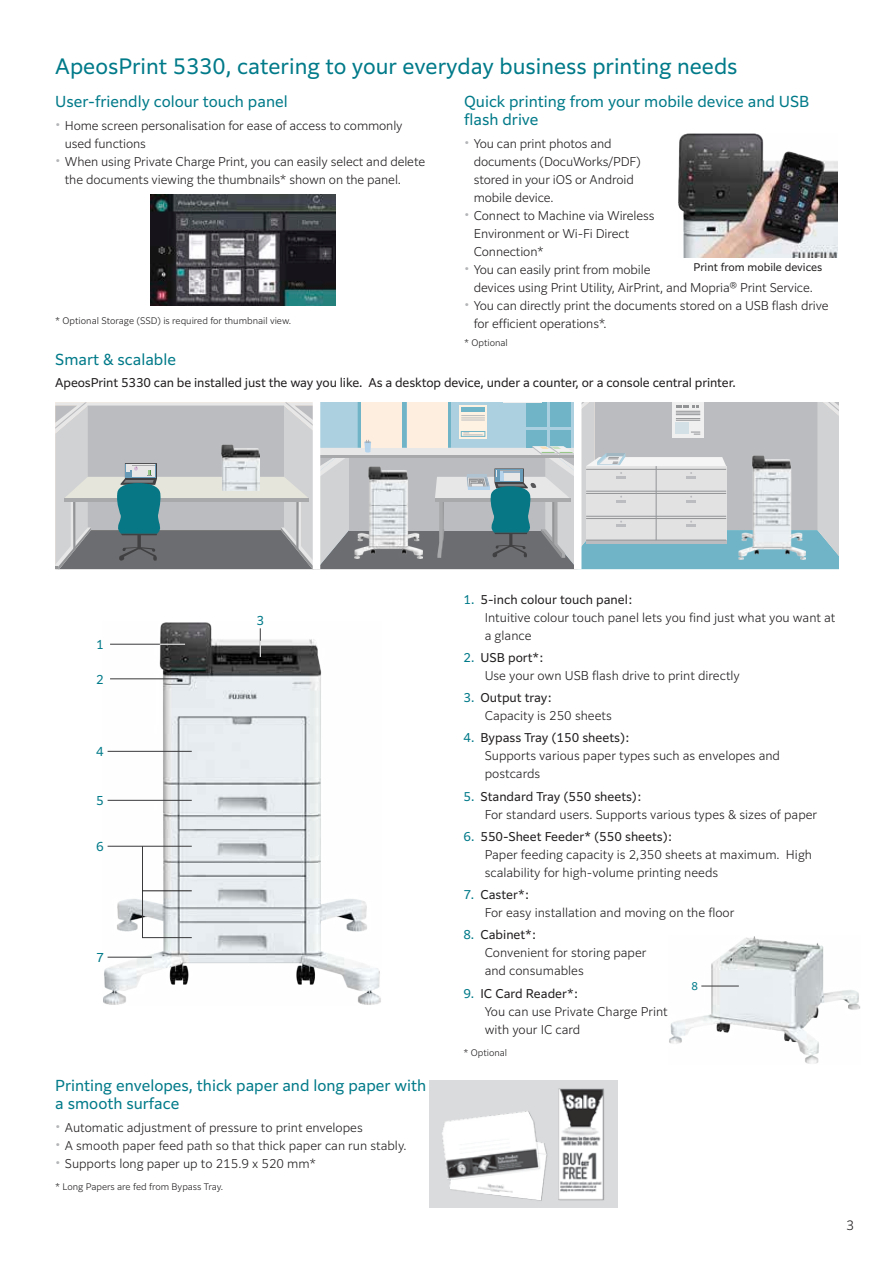
<style>
.page{position:relative;width:893px;height:1263px;background:#fff}
.page>*{position:absolute;margin:0;border:0;box-sizing:border-box;transform-origin:0 0}
.t1{font:21px "Clarimo UDPE";color:#007a89}
.t2{font:15px/18px "Clarimo UDPE";color:#007a89}
.t3{font:300 12.75px "Clarimo UDPE";color:#211e1e}
.t4{font:12.15px "Clarimo UDPE";color:#007a89}
.t5{font:300 12px/18px "Clarimo UDPE";letter-spacing:-.01em;color:#211e1e}
.t6{font:12px "Clarimo UDPE";letter-spacing:-.01em;color:#211e1e}
.t7{font:10.5px "Clarimo UDPE";color:#211e1e}
.t8{font:10.5px "Clarimo UDPE";color:#007a89}
.t9{font:300 9px "Clarimo UDPE";color:#211e1e}
.s1{font-size:15px;color:#b3b5b8}
.s2{font-weight:400;color:#007a89}
.s3{font-weight:400}
</style>
<div class="page">
<img style="left:150px;top:195px;width:185px;height:111px">
<div style="left:55px;top:402px;width:784px;height:174px;background:linear-gradient(to right,#fff,#fff)"></div>
<svg style="left:55px;top:402px;width:784px;height:167px;background:#b0babd"></svg>
<div style="left:313px;top:402px;width:7px;height:167px;background:#fff"></div>
<div style="left:574px;top:402px;width:7px;height:167px;background:#fff"></div>
<img style="left:221px;top:445px;width:39px;height:46px">
<img style="left:738px;top:456px;width:67px;height:103px">
<img style="left:355px;top:466px;width:67px;height:92px">
<div style="left:429px;top:1080px;width:189px;height:128px;background:#dadbdc"></div>
<img style="left:442px;top:1111px;width:106px;height:90px">
<img style="left:558px;top:1088px;width:46px;height:113px">
<img style="left:678px;top:133px;width:159px;height:124px">
<img style="left:103px;top:622px;width:278px;height:383px">
<hr style="left:110px;top:644px;width:75px;height:1px;background:#39393b">
<hr style="left:110px;top:678px;width:68px;height:1px;background:#39393b">
<hr style="left:108px;top:751px;width:84px;height:1px;background:#39393b">
<hr style="left:108px;top:800px;width:84px;height:1px;background:#39393b">
<hr style="left:108px;top:957px;width:44px;height:1px;background:#39393b">
<hr style="left:108px;top:846px;width:84px;height:1px;background:#39393b">
<svg style="left:142px;top:845px;width:51px;height:93px"></svg>
<hr style="left:142px;top:890px;width:50px;height:1px;background:#211e1e">
<svg style="left:160px;top:644px;width:25px;height:1px"></svg>
<svg style="left:260px;top:628px;width:1px;height:29px"></svg>
<img style="left:669px;top:936px;width:192px;height:128px">
<hr style="left:701px;top:986px;width:38px;height:1px;background:#39393b">
<h1 class="t1" style="left:55px;top:49px;width:684px">ApeosPrint 5330, catering to your everyday business printing needs</h1>
<p class="t2" style="left:55px;top:92px;width:234px">User-friendly colour touch panel</p>
<p class="t5" style="left:65px;top:115px;width:339px;text-indent:-10px"><span class="s1">•</span> Home screen personalisation for ease of access to commonly used functions</p>
<p class="t5" style="left:65px;top:151px;width:362px;text-indent:-10px"><span class="s1">•</span> When using Private Charge Print, you can easily select and delete the documents viewing the thumbnails* shown on the panel.</p>
<p class="t9" style="left:55px;top:313px;width:237px">* Optional Storage (SSD) is required for thumbnail view.</p>
<p class="t2" style="left:464px;top:92px;width:347px">Quick printing from your mobile device and USB flash drive</p>
<p class="t5" style="left:474px;top:133px;width:169px;text-indent:-10px"><span class="s1">•</span> You can print photos and documents (DocuWorks/PDF) stored in your iOS or Android mobile device.</p>
<p class="t5" style="left:474px;top:205px;width:182px;text-indent:-10px"><span class="s1">•</span> Connect to Machine via Wireless<br>Environment or Wi-Fi Direct<br>Connection*</p>
<p class="t5" style="left:474px;top:259px;width:341px;text-indent:-10px"><span class="s1">•</span> You can easily print from mobile<br>devices using Print Utility, AirPrint, and Mopria® Print Service.</p>
<p class="t5" style="left:474px;top:295px;width:356px;text-indent:-10px"><span class="s1">•</span> You can directly print the documents stored on a USB flash drive for efficient operations*.</p>
<p class="t9" style="left:464px;top:335px;width:45px">* Optional</p>
<p class="t7" style="left:693px;top:259px;width:130px">Print from mobile devices</p>
<p class="t2" style="left:55px;top:349px;width:122px">Smart &amp; scalable</p>
<p class="t6" style="left:55px;top:373px;width:682px">ApeosPrint 5330 can be installed just the way you like. As a desktop device, under a counter, or a console central printer.</p>
<p class="t4" style="left:96px;top:635px;width:9px">1</p>
<p class="t4" style="left:96px;top:669px;width:9px">2</p>
<p class="t4" style="left:96px;top:742px;width:9px">4</p>
<p class="t4" style="left:96px;top:791px;width:9px">5</p>
<p class="t4" style="left:96px;top:837px;width:9px">6</p>
<p class="t4" style="left:96px;top:948px;width:9px">7</p>
<p class="t4" style="left:256px;top:611px;width:9px">3</p>
<p class="t2" style="left:55px;top:1076px;width:372px">Printing envelopes, thick paper and long paper with a smooth surface</p>
<p class="t5" style="left:55px;top:1117px;width:309px"><span class="s1">•</span> Automatic adjustment of pressure to print envelopes</p>
<p class="t5" style="left:55px;top:1135px;width:353px"><span class="s1">•</span> A smooth paper feed path so that thick paper can run stably.</p>
<p class="t5" style="left:55px;top:1153px;width:262px"><span class="s1">•</span> Supports long paper up to 215.9 x 520 mm*</p>
<p class="t9" style="left:55px;top:1179px;width:169px">* Long Papers are fed from Bypass Tray.</p>
<p class="t5" style="left:485px;top:589px;width:352px;text-indent:-21px"><span class="s2">1.</span> <span class="s3">5-inch colour touch panel:<br></span>Intuitive colour touch panel lets you find just what you want at a glance</p>
<p class="t5" style="left:485px;top:647px;width:257px;text-indent:-21px"><span class="s2">2.</span> <span class="s3">USB port*:<br></span>Use your own USB flash drive to print directly</p>
<p class="t5" style="left:485px;top:688px;width:129px;text-indent:-21px"><span class="s2">3.</span> <span class="s3">Output tray:<br></span>Capacity is 250 sheets</p>
<p class="t5" style="left:485px;top:728px;width:297px;text-indent:-21px"><span class="s2">4.</span> <span class="s3">Bypass Tray (150 sheets):<br></span>Supports various paper types such as envelopes and postcards</p>
<p class="t5" style="left:485px;top:786px;width:334px;text-indent:-21px"><span class="s2">5.</span> <span class="s3">Standard Tray (550 sheets):<br></span>For standard users. Supports various types &amp; sizes of paper</p>
<p class="t5" style="left:485px;top:826px;width:329px;text-indent:-21px"><span class="s2">6.</span> <span class="s3">550-Sheet Feeder* (550 sheets):<br></span>Paper feeding capacity is 2,350 sheets at maximum. High scalability for high-volume printing needs</p>
<p class="t5" style="left:485px;top:885px;width:251px;text-indent:-21px"><span class="s2">7.</span> <span class="s3">Caster*:<br></span>For easy installation and moving on the floor</p>
<p class="t5" style="left:485px;top:925px;width:163px;text-indent:-21px"><span class="s2">8.</span> <span class="s3">Cabinet*:<br></span>Convenient for storing paper and consumables</p>
<p class="t5" style="left:485px;top:983px;width:185px;text-indent:-21px"><span class="s2">9.</span> <span class="s3">IC Card Reader*:<br></span>You can use Private Charge Print with your IC card</p>
<p class="t9" style="left:463px;top:1045px;width:45px">* Optional</p>
<p class="t8" style="left:691px;top:978px;width:8px">8</p>
<p class="t3" style="left:846px;top:1215px;width:10px">3</p>
</div>
